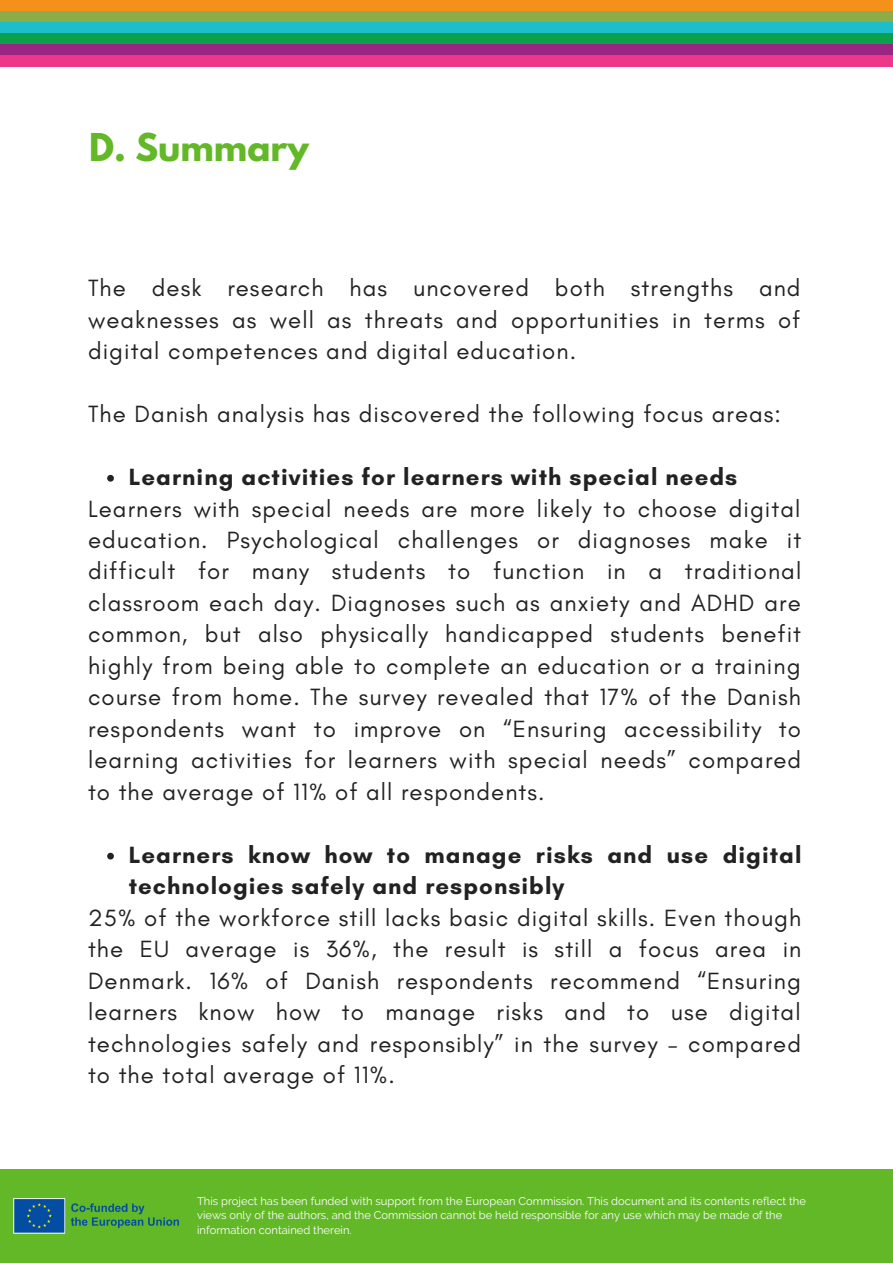
<style>
.page{position:relative;width:893px;height:1264px;background:#fff}
.page>*{position:absolute;margin:0;border:0;box-sizing:border-box;transform-origin:0 0}
.t1{font:700 33.9px "League Spartan";color:#63b827}
.t2{font:24px/31.5px "Glacial Indifference";letter-spacing:.045em;color:#222;text-align:justify}
.t3{font:700 24px/31.5px "Glacial Indifference";letter-spacing:.045em;color:#222}
.t4{font:11.1px/14.9px "Raleway";color:#fff}
</style>
<div class="page">
<div style="left:0;top:1169px;width:892px;height:27px;background:#63b827"></div>
<div style="left:0;top:1181px;width:892px;height:81px;background:#63b827"></div>
<div style="left:0;top:0;width:892px;height:11px;background:#f5911b"></div>
<div style="left:0;top:11px;width:892px;height:11px;background:#8cab49"></div>
<div style="left:0;top:22px;width:892px;height:11px;background:#1cbecc"></div>
<div style="left:0;top:33px;width:892px;height:11px;background:#0aa14a"></div>
<div style="left:0;top:44px;width:892px;height:11px;background:#9a2583"></div>
<div style="left:0;top:55px;width:892px;height:11px;background:#ed388a"></div>
<img style="left:13px;top:1198px;width:166px;height:36px">
<svg style="left:107px;top:475px;width:7px;height:6px"></svg>
<svg style="left:107px;top:852px;width:7px;height:7px"></svg>
<h1 class="t1" style="left:89px;top:131px;width:221px">D. Summary</h1>
<p class="t2" style="left:88px;top:272px;width:714px">The desk research has uncovered both strengths and weaknesses as well as threats and opportunities in terms of digital competences and digital education.</p>
<p class="t2" style="left:88px;top:398px;width:694px">The Danish analysis has discovered the following focus areas:</p>
<p class="t3" style="left:129px;top:461px;width:610px">Learning activities for learners with special needs</p>
<p class="t2" style="left:88px;top:492px;width:714px">Learners with special needs are more likely to choose digital education. Psychological challenges or diagnoses make it difficult for many students to function in a traditional classroom each day. Diagnoses such as anxiety and ADHD are common, but also physically handicapped students benefit highly from being able to complete an education or a training course from home. The survey revealed that 17% of the Danish respondents want to improve on “Ensuring accessibility to learning activities for learners with special needs” compared to the average of 11% of all respondents.</p>
<p class="t3" style="left:129px;top:838px;width:674px">Learners know how to manage risks and use digital technologies safely and responsibly</p>
<p class="t2" style="left:88px;top:901px;width:714px">25% of the workforce still lacks basic digital skills. Even though the EU average is 36%, the result is still a focus area in Denmark. 16% of Danish respondents recommend “Ensuring learners know how to manage risks and to use digital technologies safely and responsibly” in the survey – compared to the total average of 11%.</p>
<p class="t4" style="left:197px;top:1193px;width:610px">This project has been funded with support from the European Commission. This document and its contents reflect the views only of the authors, and the Commission cannot be held responsible for any use which may be made of the information contained therein.</p>
</div>
